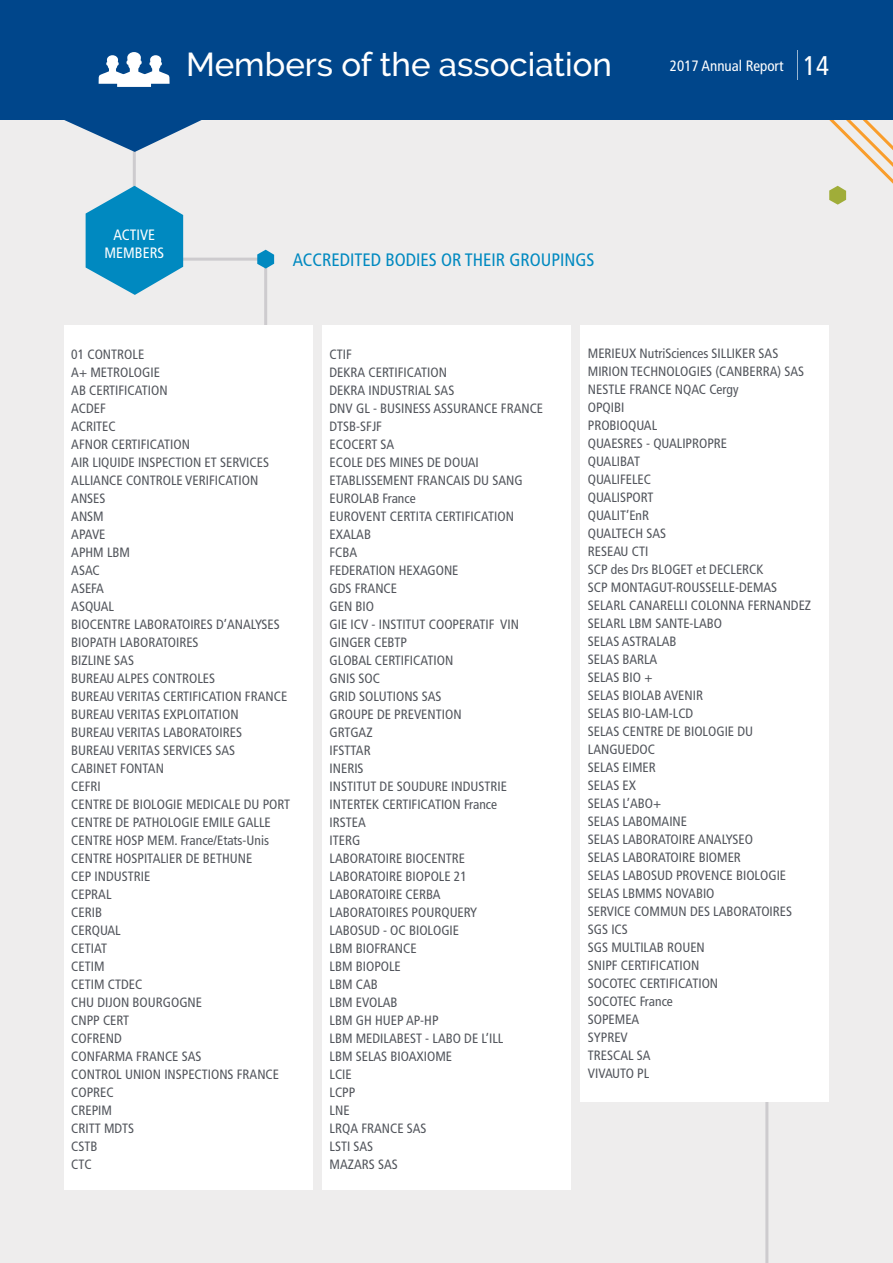
<style>
.page{position:relative;width:893px;height:1263px;background:#fff}
.page>*{position:absolute;margin:0;border:0;box-sizing:border-box;transform-origin:0 0}
.t1{font:500 33px "Raleway";color:#fff}
.t2{font:condensed 18px "Frutiger LT Std";color:#0089c0}
.t3{font:condensed 15px/18px "Frutiger LT Std";color:#fff;text-align:center}
.t4{font:condensed 13.5px/18px "Frutiger LT Std";color:#52555c}
.s1{font-size:27px}
</style>
<div class="page">
<div style="left:0;top:69px;width:893px;height:1194px;background:#eeeded"></div>
<hr style="left:765px;top:1074px;width:3px;height:189px;background:#cdcbce">
<svg style="left:133px;top:152px;width:134px;height:173px"></svg>
<div style="left:580px;top:325px;width:249px;height:776px;background:#fff"></div>
<div style="left:322px;top:325px;width:249px;height:865px;background:#fff"></div>
<div style="left:64px;top:325px;width:249px;height:865px;background:#fff"></div>
<div style="left:0;top:0;width:893px;height:120px;background:#00468b"></div>
<svg style="left:257px;top:250px;width:17px;height:19px"></svg>
<svg style="left:86px;top:186px;width:97px;height:109px"></svg>
<svg style="left:829px;top:120px;width:64px;height:85px"></svg>
<svg style="left:64px;top:52px;width:138px;height:100px"></svg>
<hr style="left:797px;top:50px;width:1px;height:30px;background:#fff">
<h1 class="t1" style="left:186px;top:46px;width:427px">Members of the association</h1>
<p class="t3" style="left:670px;top:57px;width:161px">2017 Annual Report <span class="s1">14</span></p>
<p class="t3" style="left:105px;top:226px;width:61px">ACTIVE<br>MEMBERS</p>
<h2 class="t2" style="left:293px;top:249px;width:303px">ACCREDITED BODIES OR THEIR GROUPINGS</h2>
<p class="t4" style="left:71px;top:345px;width:220px">01 CONTROLE<br>A+ METROLOGIE<br>AB CERTIFICATION<br>ACDEF<br>ACRITEC<br>AFNOR CERTIFICATION<br>AIR LIQUIDE INSPECTION ET SERVICES<br>ALLIANCE CONTROLE VERIFICATION<br>ANSES<br>ANSM<br>APAVE<br>APHM LBM<br>ASAC<br>ASEFA<br>ASQUAL<br>BIOCENTRE LABORATOIRES D’ANALYSES<br>BIOPATH LABORATOIRES<br>BIZLINE SAS<br>BUREAU ALPES CONTROLES<br>BUREAU VERITAS CERTIFICATION FRANCE<br>BUREAU VERITAS EXPLOITATION<br>BUREAU VERITAS LABORATOIRES<br>BUREAU VERITAS SERVICES SAS<br>CABINET FONTAN<br>CEFRI<br>CENTRE DE BIOLOGIE MEDICALE DU PORT<br>CENTRE DE PATHOLOGIE EMILE GALLE<br>CENTRE HOSP MEM. France/Etats-Unis<br>CENTRE HOSPITALIER DE BETHUNE<br>CEP INDUSTRIE<br>CEPRAL<br>CERIB<br>CERQUAL<br>CETIAT<br>CETIM<br>CETIM CTDEC<br>CHU DIJON BOURGOGNE<br>CNPP CERT<br>COFREND<br>CONFARMA FRANCE SAS<br>CONTROL UNION INSPECTIONS FRANCE<br>COPREC<br>CREPIM<br>CRITT MDTS<br>CSTB<br>CTC</p>
<p class="t4" style="left:330px;top:345px;width:215px">CTIF<br>DEKRA CERTIFICATION<br>DEKRA INDUSTRIAL SAS<br>DNV GL - BUSINESS ASSURANCE FRANCE<br>DTSB-SFJF<br>ECOCERT SA<br>ECOLE DES MINES DE DOUAI<br>ETABLISSEMENT FRANCAIS DU SANG<br>EUROLAB France<br>EUROVENT CERTITA CERTIFICATION<br>EXALAB<br>FCBA<br>FEDERATION HEXAGONE<br>GDS FRANCE<br>GEN BIO<br>GIE ICV - INSTITUT COOPERATIF VIN<br>GINGER CEBTP<br>GLOBAL CERTIFICATION<br>GNIS SOC<br>GRID SOLUTIONS SAS<br>GROUPE DE PREVENTION<br>GRTGAZ<br>IFSTTAR<br>INERIS<br>INSTITUT DE SOUDURE INDUSTRIE<br>INTERTEK CERTIFICATION France<br>IRSTEA<br>ITERG<br>LABORATOIRE BIOCENTRE<br>LABORATOIRE BIOPOLE 21<br>LABORATOIRE CERBA<br>LABORATOIRES POURQUERY<br>LABOSUD - OC BIOLOGIE<br>LBM BIOFRANCE<br>LBM BIOPOLE<br>LBM CAB<br>LBM EVOLAB<br>LBM GH HUEP AP-HP<br>LBM MEDILABEST - LABO DE L’ILL<br>LBM SELAS BIOAXIOME<br>LCIE<br>LCPP<br>LNE<br>LRQA FRANCE SAS<br>LSTI SAS<br>MAZARS SAS</p>
<p class="t4" style="left:588px;top:345px;width:225px">MERIEUX NutriSciences SILLIKER SAS<br>MIRION TECHNOLOGIES (CANBERRA) SAS<br>NESTLE FRANCE NQAC Cergy<br>OPQIBI<br>PROBIOQUAL<br>QUAESRES - QUALIPROPRE<br>QUALIBAT<br>QUALIFELEC<br>QUALISPORT<br>QUALIT’EnR<br>QUALTECH SAS<br>RESEAU CTI<br>SCP des Drs BLOGET et DECLERCK<br>SCP MONTAGUT-ROUSSELLE-DEMAS<br>SELARL CANARELLI COLONNA FERNANDEZ<br>SELARL LBM SANTE-LABO<br>SELAS ASTRALAB<br>SELAS BARLA<br>SELAS BIO +<br>SELAS BIOLAB AVENIR<br>SELAS BIO-LAM-LCD<br>SELAS CENTRE DE BIOLOGIE DU<br>LANGUEDOC<br>SELAS EIMER<br>SELAS EX<br>SELAS L’ABO+<br>SELAS LABOMAINE<br>SELAS LABORATOIRE ANALYSEO<br>SELAS LABORATOIRE BIOMER<br>SELAS LABOSUD PROVENCE BIOLOGIE<br>SELAS LBMMS NOVABIO<br>SERVICE COMMUN DES LABORATOIRES<br>SGS ICS<br>SGS MULTILAB ROUEN<br>SNIPF CERTIFICATION<br>SOCOTEC CERTIFICATION<br>SOCOTEC France<br>SOPEMEA<br>SYPREV<br>TRESCAL SA<br>VIVAUTO PL</p>
</div>
